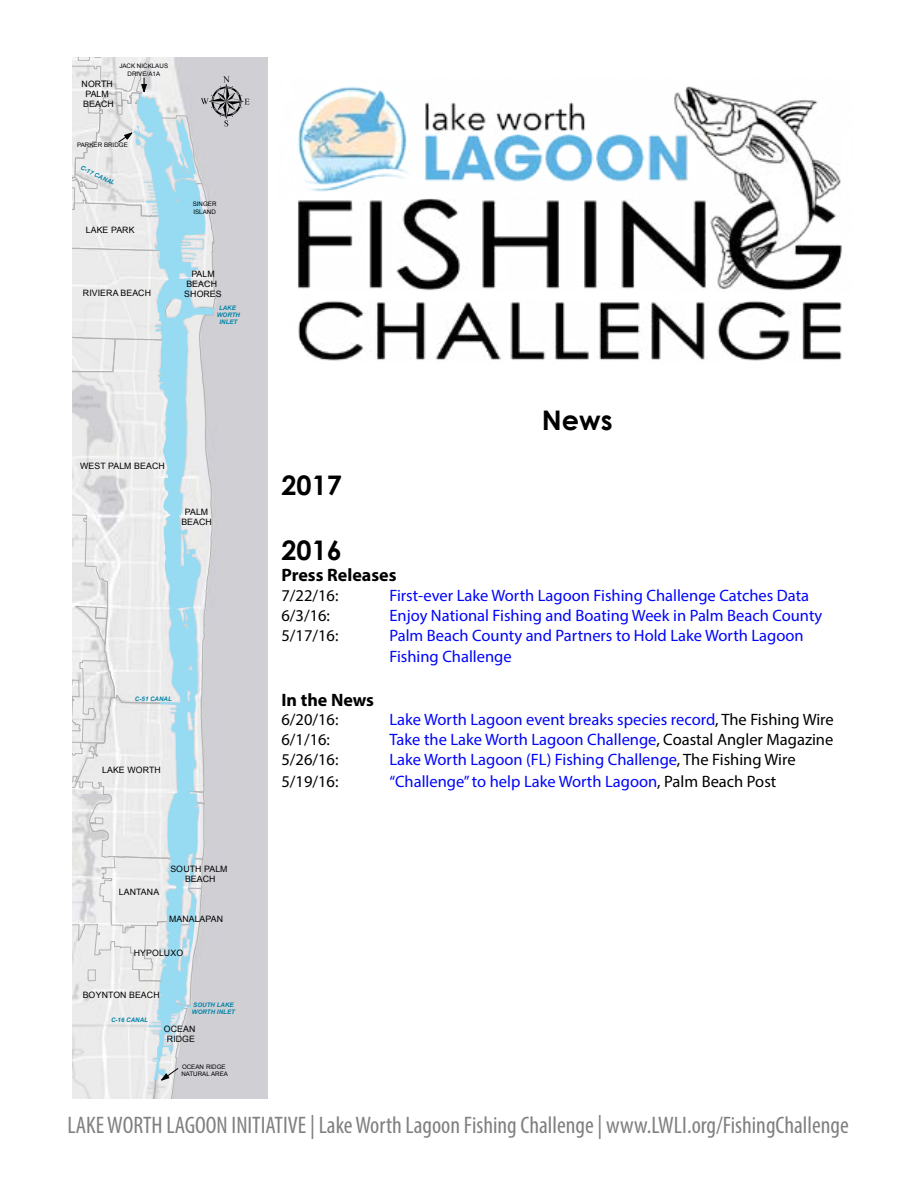
<style>
.page{position:relative;width:918px;height:1188px;background:#fff}
.page>*{position:absolute;margin:0;border:0;box-sizing:border-box;transform-origin:0 0}
.t1{font:70.65px "ESRI North";color:#000}
.t2{font:700 27px "Century Gothic";color:#000}
.t3{font:condensed 24px "Myriad Pro";color:#808080}
.t4{font:700 18px "Myriad Pro";color:#000}
.t5{font:16.5px/21.6px "Myriad Pro";color:#0005fa}
.t6{font:16.5px "Myriad Pro";color:#000}
.t7{font:8.7px/10.2px "Arial";letter-spacing:.01em;color:#000;text-align:center}
.t8{font:6.15px/7.2px "Arial";color:#000}
.t9{font:italic 700 6.15px/7.2px "Arial";color:#0084a8;text-align:center}
.s1{color:#000}
</style>
<div class="page">
<img style="left:297px;top:86px;width:545px;height:275px">
<svg style="left:73px;top:58px;width:143px;height:1041px;background:#d8e2e6"></svg>
<p class="t8" style="left:119px;top:63px;width:50px;text-align:center">JACK NICKLAUS<br>DRIVE/A1A</p>
<p class="t7" style="left:82px;top:79px;width:34px;text-align:left">NORTH<br>PALM<br>BEACH</p>
<p class="t8" style="left:77px;top:142px;width:52px">PARKER BRIDGE</p>
<p class="t9" style="left:83px;top:164px;width:38px;rotate:25deg">C-17 CANAL</p>
<p class="t7" style="left:86px;top:225px;width:50px">LAKE PARK</p>
<p class="t7" style="left:83px;top:288px;width:70px">RIVIERA BEACH</p>
<h1 class="t1" style="left:201px;top:61px;width:50px">µ</h1>
<p class="t8" style="left:193px;top:201px;width:25px">SINGER<br>ISLAND</p>
<p class="t7" style="left:184px;top:269px;width:39px">PALM<br>BEACH<br>SHORES</p>
<p class="t9" style="left:217px;top:304px;width:25px">LAKE<br>WORTH<br>INLET</p>
<p class="t7" style="left:80px;top:461px;width:86px">WEST PALM BEACH</p>
<p class="t7" style="left:181px;top:507px;width:32px">PALM<br>BEACH</p>
<p class="t9" style="left:135px;top:695px;width:38px">C-51 CANAL</p>
<p class="t7" style="left:102px;top:764px;width:60px">LAKE WORTH</p>
<p class="t7" style="left:119px;top:887px;width:42px">LANTANA</p>
<p class="t7" style="left:171px;top:864px;width:59px">SOUTH PALM<br>BEACH</p>
<p class="t7" style="left:169px;top:914px;width:56px">MANALAPAN</p>
<p class="t7" style="left:134px;top:948px;width:51px">HYPOLUXO</p>
<p class="t7" style="left:83px;top:990px;width:78px">BOYNTON BEACH</p>
<p class="t9" style="left:111px;top:1017px;width:38px">C-16 CANAL</p>
<p class="t9" style="left:192px;top:1001px;width:45px;text-align:left">SOUTH LAKE<br>WORTH INLET</p>
<p class="t7" style="left:164px;top:1024px;width:33px">OCEAN<br>RIDGE</p>
<p class="t8" style="left:181px;top:1063px;width:48px">OCEAN RIDGE<br>NATURAL AREA</p>
<h2 class="t2" style="left:281px;top:465px;width:62px">2017</h2>
<h2 class="t2" style="left:542px;top:400px;width:72px">News</h2>
<h2 class="t2" style="left:281px;top:530px;width:62px">2016</h2>
<p class="t4" style="left:281px;top:564px;width:117px">Press Releases</p>
<p class="t6" style="left:281px;top:586px;width:59px">7/22/16:</p>
<p class="t5" style="left:389px;top:585px;width:421px">First-ever Lake Worth Lagoon Fishing Challenge Catches Data</p>
<p class="t6" style="left:281px;top:605px;width:50px">6/3/16:</p>
<p class="t5" style="left:389px;top:604px;width:434px">Enjoy National Fishing and Boating Week in Palm Beach County</p>
<p class="t6" style="left:281px;top:625px;width:59px">5/17/16:</p>
<p class="t5" style="left:389px;top:624px;width:416px">Palm Beach County and Partners to Hold Lake Worth Lagoon<br>Fishing Challenge</p>
<p class="t4" style="left:281px;top:688px;width:94px">In the News</p>
<p class="t6" style="left:281px;top:710px;width:59px">6/20/16:</p>
<p class="t5" style="left:389px;top:709px;width:446px">Lake Worth Lagoon event breaks species record<span class="s1">, The Fishing Wire</span></p>
<p class="t6" style="left:281px;top:730px;width:50px">6/1/16:</p>
<p class="t5" style="left:389px;top:729px;width:445px">Take the Lake Worth Lagoon Challenge<span class="s1">, Coastal Angler Magazine</span></p>
<p class="t6" style="left:281px;top:749px;width:59px">5/26/16:</p>
<p class="t5" style="left:389px;top:748px;width:408px">Lake Worth Lagoon (FL) Fishing Challenge<span class="s1">, The Fishing Wire</span></p>
<p class="t6" style="left:281px;top:771px;width:59px">5/19/16:</p>
<p class="t5" style="left:389px;top:770px;width:388px">“Challenge” to help Lake Worth Lagoon<span class="s1">, Palm Beach Post</span></p>
<h3 class="t3" style="left:67px;top:1111px;width:783px">LAKE WORTH LAGOON INITIATIVE | Lake Worth Lagoon Fishing Challenge | www.LWLI.org/FishingChallenge</h3>
</div>
